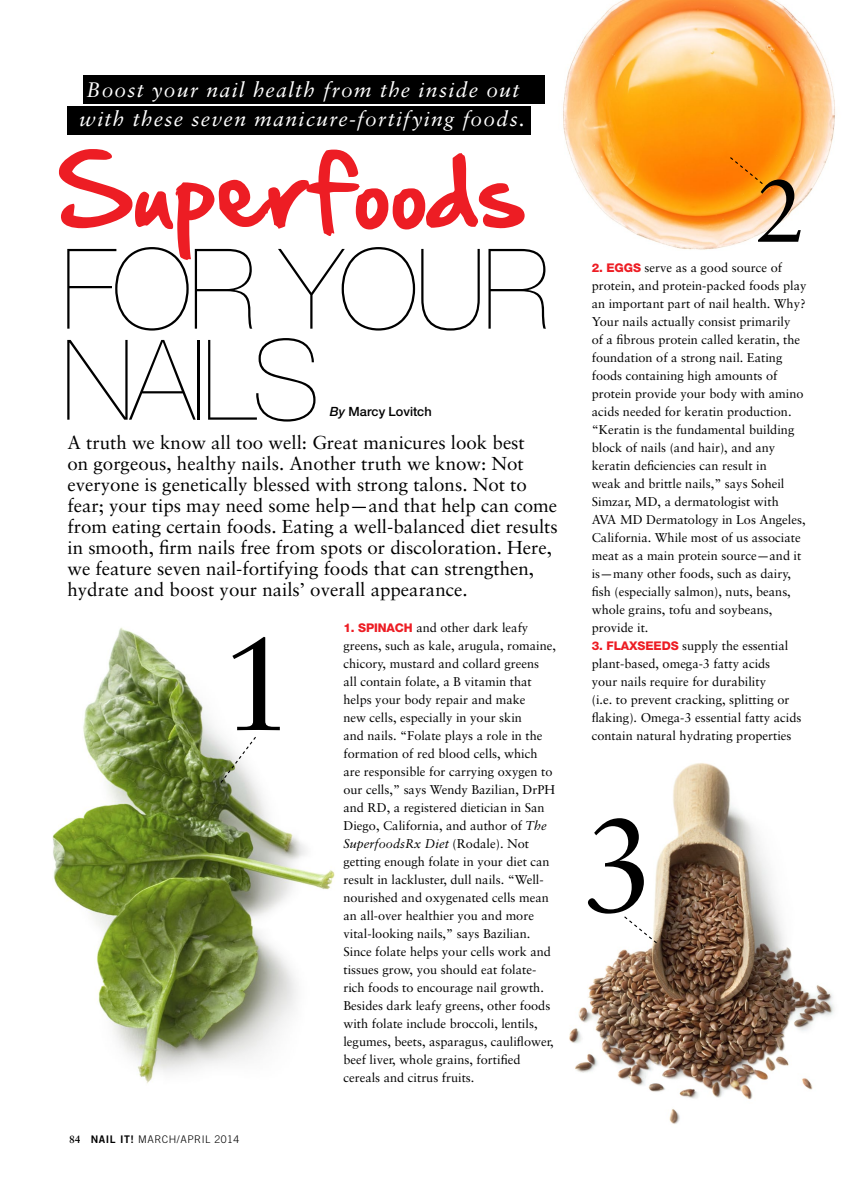
<style>
.page{position:relative;width:864px;height:1188px;background:#fff}
.page>*{position:absolute;margin:0;border:0;box-sizing:border-box;transform-origin:0 0}
.t1{font:132.6px "Sabon CE";color:#000}
.t2{font:200 111.6px/91.1px "Helvetica Neue LT Pro";letter-spacing:-.03em;color:#000}
.t3{font:88.2px "Sabon CE";color:#000}
.t4{font:87.3px "Hand Of Sean";letter-spacing:-.02em;color:#ed1d24}
.t5{font:italic 21px/29.5px "Sabon CE";letter-spacing:.06em;color:#fff;text-align:center}
.t6{font:18.75px/21px "Sabon CE";color:#000}
.t7{font:12.75px/18px "Sabon CE";color:#000}
.t8{font:500 12.75px "Helvetica Neue LT Pro";letter-spacing:.005em;color:#000}
.t9{font:800 12px "Helvetica Neue LT Pro";letter-spacing:-.01em;color:#ed1d24}
.t10{font:300 10.5px "Trade Gothic LT Std";letter-spacing:.05em;color:#000}
.s1{font-style:italic}
.s2{font-family:"Sabon";font-weight:700}
.s3{font-family:"Trade Gothic LT Std Bd 2";font-weight:400}
.s4{font-family:"Helvetica Neue LT Pro";font-weight:800;font-size:12px;color:#ed1d24}
</style>
<div class="page">
<img style="left:535px;top:0;width:300px;height:250px">
<img style="left:52px;top:627px;width:283px;height:457px">
<div style="left:83px;top:76px;width:461px;height:28px;background:#000"></div>
<div style="left:68px;top:106px;width:463px;height:29px;background:#000"></div>
<img style="left:569px;top:763px;width:265px;height:361px">
<svg style="left:219px;top:736px;width:38px;height:48px"></svg>
<svg style="left:623px;top:915px;width:35px;height:29px"></svg>
<svg style="left:729px;top:156px;width:35px;height:29px"></svg>
<h3 class="t5" style="left:80px;top:74px;width:447px">Boost your nail health from the inside out with these seven manicure-fortifying foods.</h3>
<h3 class="t4" style="left:57px;top:112px;width:471px">Superfoods</h3>
<h2 class="t2" style="left:61px;top:243px;width:491px">FOR YOUR<br>NAILS</h2>
<p class="t8" style="left:330px;top:404px;width:104px"><span class="s1">By</span> Marcy Lovitch</p>
<p class="t6" style="left:68px;top:432px;width:492px">A truth we know all too well: Great manicures look best<br>on gorgeous, healthy nails. Another truth we know: Not everyone is genetically blessed with strong talons. Not to fear; your tips may need some help—and that help can come from eating certain foods. Eating a well-balanced diet results in smooth, firm nails free from spots or discoloration. Here, we feature seven nail-fortifying foods that can strengthen, hydrate and boost your nails’ overall appearance.</p>
<h1 class="t1" style="left:220px;top:605px;width:75px">1</h1>
<p class="t10" style="left:69px;top:1133px;width:172px"><span class="s2">84</span> <span class="s3">NAIL IT!</span> MARCH/APRIL 2014</p>
<p class="t7" style="left:343px;top:619px;width:214px"><span class="s4">1. SPINACH</span> and other dark leafy greens, such as kale, arugula, romaine, chicory, mustard and collard greens<br>all contain folate, a B vitamin that helps your body repair and make<br>new cells, especially in your skin<br>and nails. “Folate plays a role in the formation of red blood cells, which are responsible for carrying oxygen to our cells,” says Wendy Bazilian, DrPH and RD, a registered dietician in San Diego, California, and author of <span class="s1">The SuperfoodsRx Diet</span> (Rodale). Not getting enough folate in your diet can result in lackluster, dull nails. “Well&shy;nourished and oxygenated cells mean an all-over healthier you and more vital-looking nails,” says Bazilian.<br>Since folate helps your cells work and tissues grow, you should eat folate&shy;rich foods to encourage nail growth.<br>Besides dark leafy greens, other foods with folate include broccoli, lentils, legumes, beets, asparagus, cauliflower, beef liver, whole grains, fortified cereals and citrus fruits.</p>
<h3 class="t3" style="left:756px;top:159px;width:51px">2</h3>
<p class="t7" style="left:592px;top:258px;width:216px"><span class="s4">2. EGGS</span> serve as a good source of protein, and protein-packed foods play an important part of nail health. Why?<br>Your nails actually consist primarily<br>of a fibrous protein called keratin, the foundation of a strong nail. Eating foods containing high amounts of protein provide your body with amino acids needed for keratin production. “Keratin is the fundamental building block of nails (and hair), and any keratin deficiencies can result in<br>weak and brittle nails,” says Soheil Simzar, MD, a dermatologist with AVA MD Dermatology in Los Angeles, California. While most of us associate meat as a main protein source—and it is—many other foods, such as dairy, fish (especially salmon), nuts, beans, whole grains, tofu and soybeans, provide it.</p>
<p class="t9" style="left:592px;top:638px;width:55px">3. FLAXSEE</p>
<p class="t7" style="left:592px;top:636px;width:211px;text-indent:70px"><span class="s4">DS</span> supply the essential plant-based, omega-3 fatty acids<br>your nails require for durability<br>(i.e. to prevent cracking, splitting or flaking). Omega-3 essential fatty acids contain natural hydrating properties</p>
<h1 class="t1" style="left:581px;top:787px;width:75px">3</h1>
</div>
